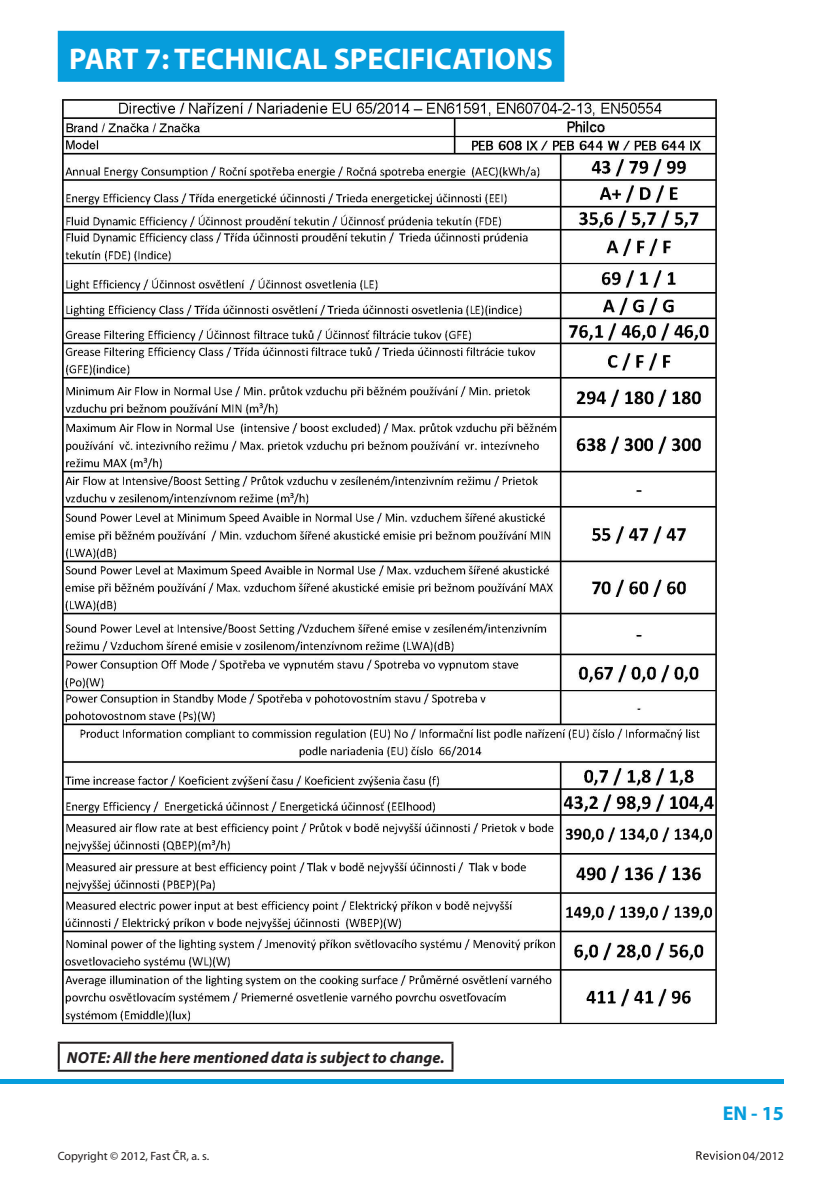
<style>
.page{position:relative;width:838px;height:1192px;background:#fff}
.page>*{position:absolute;margin:0;border:0;box-sizing:border-box;transform-origin:0 0}
.t1{font:700 30px "Myriad Pro";color:#fff}
.t2{font:700 20px "Myriad Pro";color:#069ddc}
.t3{font:italic 700 16px "Myriad Pro";color:#231f20}
.t4{font:12px "Myriad Pro";color:#231f20}
</style>
<div class="page">
<hr style="left:0;top:1079px;width:783px;height:3px;background:#069ddc">
<svg style="left:696px;top:1150px;width:44px;height:9px"></svg>
<div style="left:58px;top:31px;width:506px;height:51px;background:#069ddc"></div>
<hr style="left:58px;top:1041px;width:395px;height:2px;background:#231f20">
<hr style="left:58px;top:1043px;width:2px;height:26px;background:#231f20">
<hr style="left:451px;top:1043px;width:2px;height:26px;background:#231f20">
<hr style="left:58px;top:1069px;width:395px;height:2px;background:#231f20">
<img style="left:62px;top:99px;width:655px;height:926px">
<h1 class="t1" style="left:69px;top:47px;width:485px">PART 7: TECHNICAL SPECIFICATIONS</h1>
<p class="t3" style="left:67px;top:1051px;width:379px">NOTE: All the here mentioned data is subject to change.</p>
<p class="t2" style="left:722px;top:1105px;width:63px">EN - 15</p>
<p class="t4" style="left:58px;top:1150px;width:153px">Copyright © 2012, Fast ČR, a. s.</p>
<p class="t4" style="left:742px;top:1150px;width:43px">04/2012</p>
</div>
